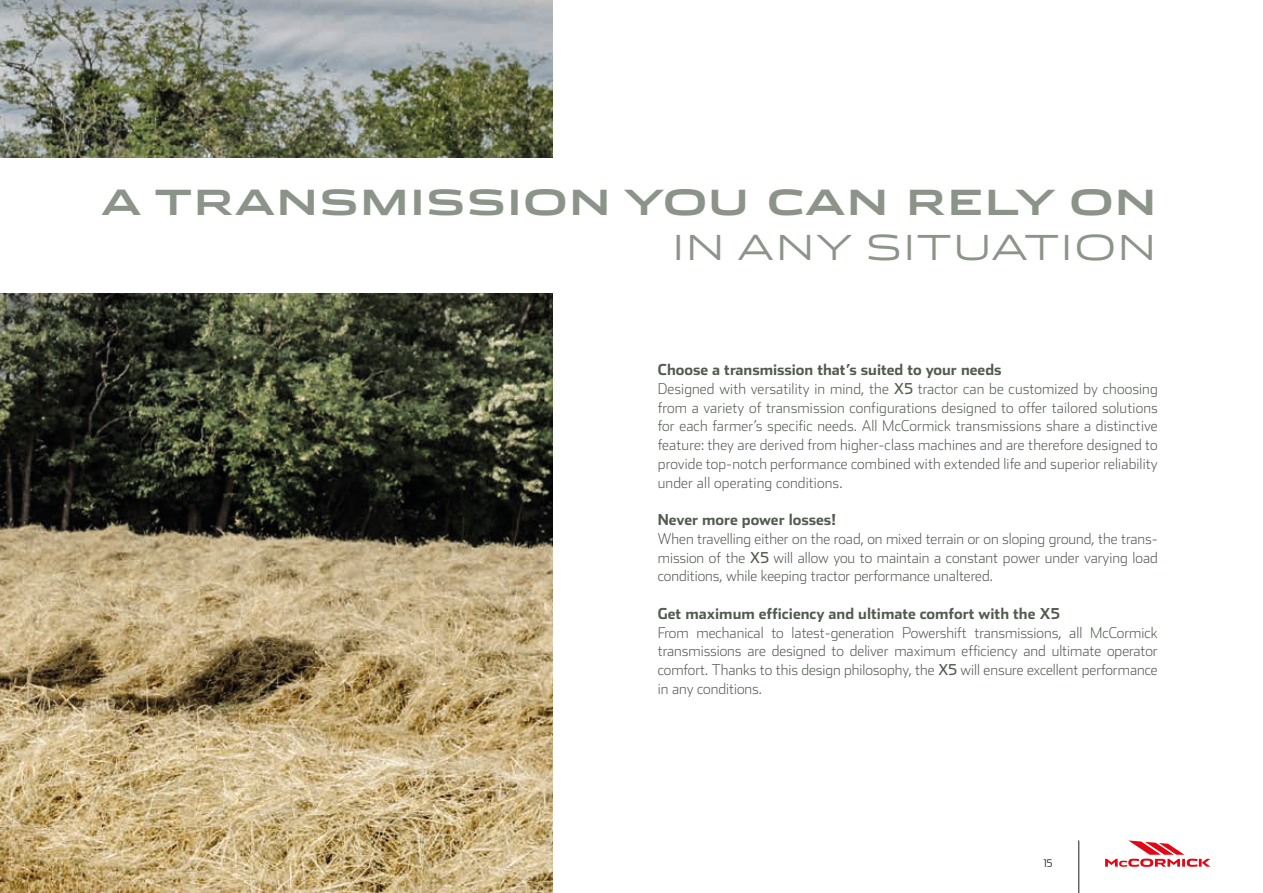
<style>
.page{position:relative;width:1263px;height:893px;background:#fff}
.page>*{position:absolute;margin:0;border:0;box-sizing:border-box;transform-origin:0 0}
.t1{font:700 34.5px "Stainless Ext";letter-spacing:.05em;color:#8c948a}
.t2{font:300 34.5px "Stainless Ext";letter-spacing:.05em;color:#8c948a}
.t3{font:200 15px/18.8px "Stainless";letter-spacing:.01em;color:#525b50;text-align:justify}
.t4{font:700 15px "Stainless";color:#525b50}
.t5{font:300 10.5px "Stainless";color:#1d1d1b}
.s1{font-weight:700}
.s2{font-weight:400}
</style>
<div class="page">
<img style="left:0;top:0;width:552px;height:893px">
<svg style="left:1105px;top:840px;width:105px;height:27px"></svg>
<hr style="left:1078px;top:840px;width:1px;height:53px;background:#1d1d1b">
<div style="left:0;top:158px;width:1156px;height:134px;background:#fff"></div>
<h1 class="t1" style="left:101px;top:182px;width:1056px">A TRANSMISSION YOU CAN RELY ON</h1>
<h1 class="t2" style="left:672px;top:227px;width:485px">IN ANY SITUATION</h1>
<p class="t3" style="left:658px;top:360px;width:501px;text-align:left"><span class="s1">Choose a transmission that’s suited to your needs<br></span>Designed with versatility in mind, the <span class="s2">X5</span> tractor can be customized by choosing from a variety of transmission configurations designed to offer tailored solutions for each farmer’s specific needs. All McCormick transmissions share a distinctive feature: they are derived from higher-class machines and are therefore designed to provide top-notch performance combined with extended life and superior reliability under all operating conditions.</p>
<p class="t4" style="left:658px;top:510px;width:180px">Never more power losses!</p>
<p class="t3" style="left:658px;top:529px;width:501px">When travelling either on the road, on mixed terrain or on sloping ground, the trans&shy;mission of the <span class="s2">X5</span> will allow you to maintain a constant power under varying load conditions, while keeping tractor performance unaltered.</p>
<p class="t4" style="left:658px;top:604px;width:404px">Get maximum efficiency and ultimate comfort with the X5</p>
<p class="t3" style="left:658px;top:623px;width:501px">From mechanical to latest-generation Powershift transmissions, all McCormick transmissions are designed to deliver maximum efficiency and ultimate operator comfort. Thanks to this design philosophy, the <span class="s2">X5</span> will ensure excellent performance in any conditions.</p>
<p class="t5" style="left:1043px;top:857px;width:11px">15</p>
</div>
